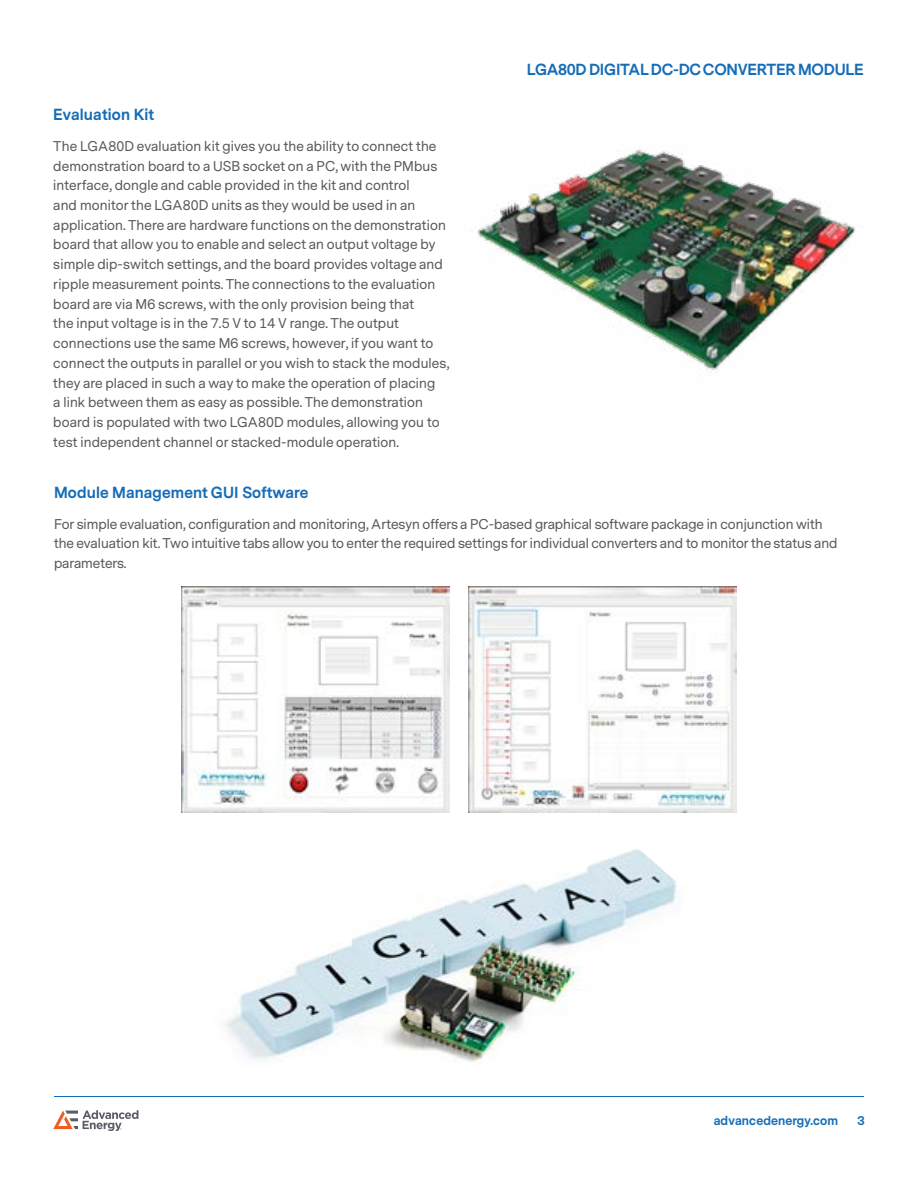
<style>
.page{position:relative;width:918px;height:1188px;background:#fff}
.page>*{position:absolute;margin:0;border:0;box-sizing:border-box;transform-origin:0 0}
.t1{font:700 15px "Messina Sans";letter-spacing:.01em;color:#166db7}
.t2{font:700 15px "Messina Sans";letter-spacing:-.015em;color:#166db7}
.t3{font:13.2px/19.8px "Messina Sans";letter-spacing:.01em;color:#58595b}
.t4{font:700 12px "Messina Sans";letter-spacing:.01em;color:#166db7}
</style>
<div class="page">
<hr style="left:54px;top:1096px;width:810px;height:1px;background:#166db7">
<svg style="left:53px;top:1110px;width:85px;height:21px"></svg>
<img style="left:477px;top:149px;width:379px;height:224px">
<img style="left:226px;top:849px;width:451px;height:214px">
<img style="left:469px;top:586px;width:268px;height:226px">
<img style="left:181px;top:586px;width:268px;height:226px">
<p class="t2" style="left:527px;top:59px;width:338px">LGA80D DIGITAL DC-DC CONVERTER MODULE</p>
<p class="t1" style="left:53px;top:104px;width:102px">Evaluation Kit</p>
<p class="t3" style="left:53px;top:137px;width:398px">The LGA80D evaluation kit gives you the ability to connect the demonstration board to a USB socket on a PC, with the PMbus interface, dongle and cable provided in the kit and control<br>and monitor the LGA80D units as they would be used in an application. There are hardware functions on the demonstration board that allow you to enable and select an output voltage by simple dip-switch settings, and the board provides voltage and ripple measurement points. The connections to the evaluation board are via M6 screws, with the only provision being that<br>the input voltage is in the 7.5 V to 14 V range. The output connections use the same M6 screws, however, if you want to connect the outputs in parallel or you wish to stack the modules, they are placed in such a way to make the operation of placing<br>a link between them as easy as possible. The demonstration board is populated with two LGA80D modules, allowing you to test independent channel or stacked-module operation.</p>
<p class="t1" style="left:54px;top:482px;width:256px">Module Management GUI Software</p>
<p class="t3" style="left:54px;top:514px;width:785px">For simple evaluation, configuration and monitoring, Artesyn offers a PC-based graphical software package in conjunction with the evaluation kit. Two intuitive tabs allow you to enter the required settings for individual converters and to monitor the status and parameters.</p>
<p class="t4" style="left:714px;top:1113px;width:126px">advancedenergy.com</p>
<p class="t4" style="left:857px;top:1113px;width:9px">3</p>
</div>
